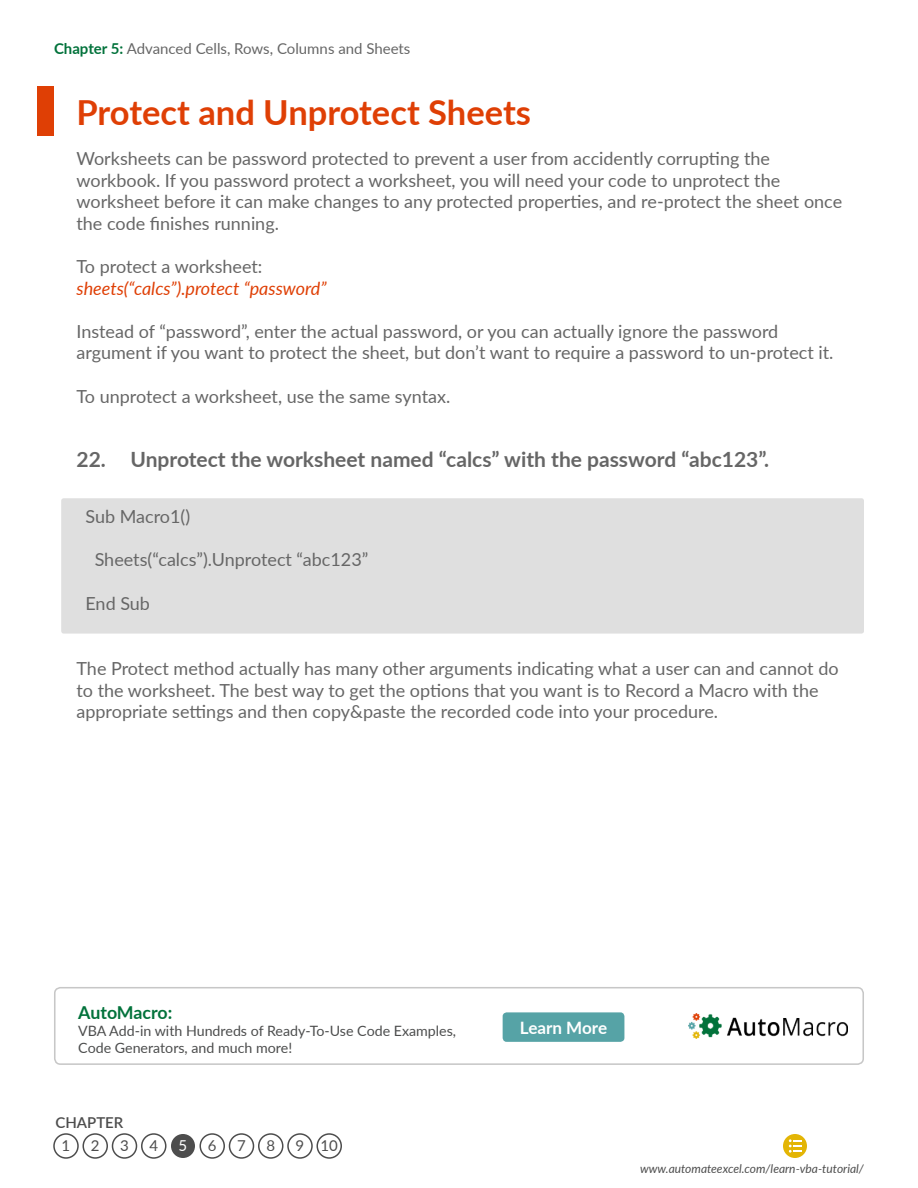
<style>
.page{position:relative;width:918px;height:1188px;background:#fff}
.page>*{position:absolute;margin:0;border:0;box-sizing:border-box;transform-origin:0 0}
.t1{font:700 34.5px "Lato";color:#df3f05}
.t2{font:700 21px "Lato";color:#666}
.t3{font:18px/21.6px "Lato";color:#666}
.t4{font:italic 18px "Lato";color:#df3f05}
.t5{font:700 17.85px "Lato";letter-spacing:-.005em;color:#02723b}
.t6{font:700 17.1px "Lato";color:#fff}
.t7{font:15px "Lato";color:#666}
.t8{font:15px "Lato";color:#4d4d4d}
.t9{font:600 15px "Lato";color:#4d4d4d}
.t10{font:15px "Lato";color:#fff}
.t11{font:14.25px/17.1px "Lato";color:#4c4d4d}
.t12{font:italic 12px "Lato";color:#4d4d4d}
.s1{font-weight:700;color:#02723b}
</style>
<div class="page">
<div style="left:53px;top:1133px;width:26px;height:26px;border:2px solid #4d4d4d;border-radius:50%"></div>
<div style="left:82px;top:1133px;width:26px;height:26px;border:2px solid #4d4d4d;border-radius:50%"></div>
<div style="left:112px;top:1133px;width:25px;height:26px;border:2px solid #4d4d4d;border-radius:50%"></div>
<div style="left:141px;top:1133px;width:25px;height:26px;border:2px solid #4d4d4d;border-radius:50%"></div>
<div style="left:171px;top:1134px;width:24px;height:24px;background:#4d4d4d;border-radius:50%"></div>
<div style="left:200px;top:1133px;width:25px;height:26px;border:2px solid #4d4d4d;border-radius:50%"></div>
<div style="left:229px;top:1133px;width:25px;height:26px;border:2px solid #4d4d4d;border-radius:50%"></div>
<div style="left:258px;top:1133px;width:26px;height:26px;border:2px solid #4d4d4d;border-radius:50%"></div>
<div style="left:287px;top:1133px;width:26px;height:26px;border:2px solid #4d4d4d;border-radius:50%"></div>
<div style="left:316px;top:1133px;width:26px;height:26px;border:2px solid #4d4d4d;border-radius:50%"></div>
<div style="left:783px;top:1134px;width:24px;height:24px;background:#e3b505;border-radius:50%"></div>
<svg style="left:789px;top:1139px;width:12px;height:14px"></svg>
<div style="left:37px;top:86px;width:17px;height:50px;background:#df3f05"></div>
<div style="left:61px;top:498px;width:803px;height:136px;background:#dfdfdf;border-radius:3px"></div>
<div style="left:503px;top:1012px;width:121px;height:30px;background:#56a3a6;border-radius:4px"></div>
<div style="left:54px;top:987px;width:810px;height:78px;border:2px solid #000;border-radius:6px"></div>
<img style="left:689px;top:1014px;width:159px;height:25px">
<p class="t7" style="left:54px;top:38px;width:358px"><span class="s1">Chapter 5:</span> Advanced Cells, Rows, Columns and Sheets</p>
<h1 class="t1" style="left:76px;top:87px;width:456px">Protect and Unprotect Sheets</h1>
<p class="t3" style="left:76px;top:147px;width:767px">Worksheets can be password protected to prevent a user from accidently corrupting the workbook. If you password protect a worksheet, you will need your code to unprotect the worksheet before it can make changes to any protected properties, and re-protect the sheet once the code finishes running.</p>
<p class="t3" style="left:76px;top:255px;width:187px">To protect a worksheet:</p>
<p class="t4" style="left:76px;top:275px;width:252px">sheets(“calcs”).protect “password”</p>
<p class="t3" style="left:76px;top:320px;width:759px">Instead of “password”, enter the actual password, or you can actually ignore the password argument if you want to protect the sheet, but don’t want to require a password to un-protect it.</p>
<p class="t3" style="left:76px;top:384px;width:375px">To unprotect a worksheet, use the same syntax.</p>
<p class="t2" style="left:76px;top:444px;width:694px">22. Unprotect the worksheet named “calcs” with the password “abc123”.</p>
<p class="t3" style="left:86px;top:505px;width:106px">Sub Macro1()</p>
<p class="t3" style="left:95px;top:548px;width:275px">Sheets(“calcs”).Unprotect “abc123”</p>
<p class="t3" style="left:86px;top:592px;width:66px">End Sub</p>
<p class="t3" style="left:76px;top:657px;width:764px">The Protect method actually has many other arguments indicating what a user can and cannot do to the worksheet. The best way to get the options that you want is to Record a Macro with the appropriate settings and then copy&amp;paste the recorded code into your procedure.</p>
<p class="t5" style="left:78px;top:999px;width:96px">AutoMacro:</p>
<p class="t11" style="left:78px;top:1021px;width:379px">VBA Add-in with Hundreds of Ready-To-Use Code Examples,<br>Code Generators, and much more!</p>
<p class="t9" style="left:55px;top:1112px;width:69px">CHAPTER</p>
<p class="t8" style="left:62px;top:1135px;width:10px">1</p>
<p class="t8" style="left:91px;top:1135px;width:10px">2</p>
<p class="t8" style="left:120px;top:1135px;width:10px">3</p>
<p class="t8" style="left:149px;top:1135px;width:10px">4</p>
<p class="t10" style="left:179px;top:1135px;width:10px">5</p>
<p class="t8" style="left:208px;top:1135px;width:10px">6</p>
<p class="t8" style="left:237px;top:1135px;width:10px">7</p>
<p class="t8" style="left:266px;top:1135px;width:10px">8</p>
<p class="t8" style="left:296px;top:1135px;width:44px">9 10</p>
<p class="t6" style="left:520px;top:1015px;width:89px">Learn More</p>
<p class="t12" style="left:640px;top:1160px;width:225px">www.automateexcel.com/learn-vba-tutorial/</p>
</div>
